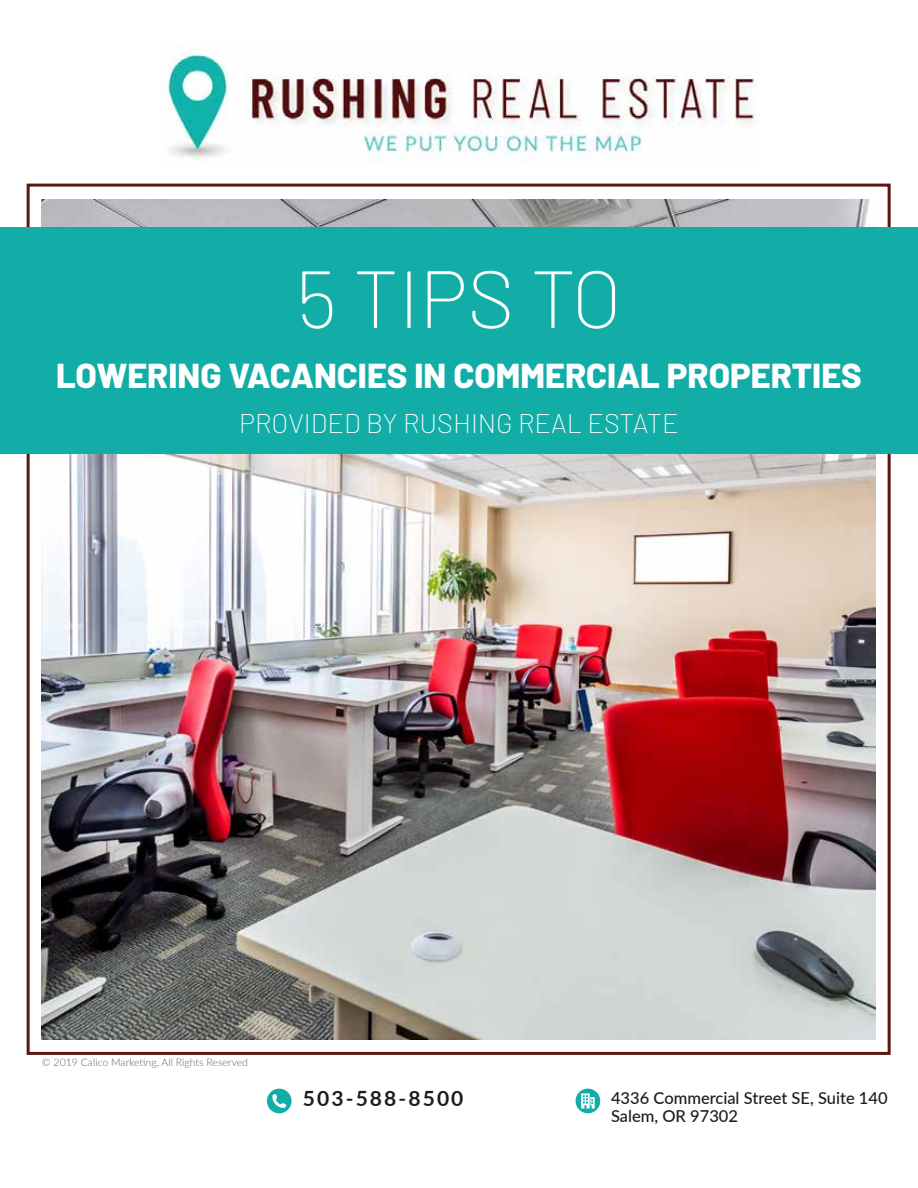
<style>
.page{position:relative;width:918px;height:1188px;background:#fff}
.page>*{position:absolute;margin:0;border:0;box-sizing:border-box;transform-origin:0 0}
.t1{font:200 81px "Barlow";color:#fff}
.t2{font:800 34.5px "Barlow";color:#fff}
.t3{font:200 27px "Barlow";color:#fff}
.t4{font:700 21px "Lato";letter-spacing:.1em;color:#1d1d1b}
.t5{font:500 16.5px/18px "Lato";color:#1d1d1b}
.t6{font:300 10.5px "Lato";color:#646363}
</style>
<div class="page">
<img style="left:42px;top:199px;width:833px;height:840px">
<div style="left:0;top:227px;width:918px;height:226px;background:#13ada8"></div>
<svg style="left:267px;top:1089px;width:25px;height:24px"></svg>
<div style="left:576px;top:1089px;width:24px;height:24px;background:#13ada8;border-radius:50%"></div>
<svg style="left:581px;top:1093px;width:14px;height:15px"></svg>
<img style="left:167px;top:45px;width:588px;height:116px">
<h1 class="t1" style="left:296px;top:249px;width:327px">5 TIPS TO</h1>
<h2 class="t2" style="left:56px;top:350px;width:807px">LOWERING VACANCIES IN COMMERCIAL PROPERTIES</h2>
<h3 class="t3" style="left:239px;top:407px;width:441px">PROVIDED BY RUSHING REAL ESTATE</h3>
<p class="t6" style="left:42px;top:1055px;width:208px">© 2019 Calico Marketing, All Rights Reserved</p>
<p class="t4" style="left:303px;top:1083px;width:162px">503-588-8500</p>
<p class="t5" style="left:611px;top:1088px;width:278px">4336 Commercial Street SE, Suite 140<br>Salem, OR 97302</p>
</div>
